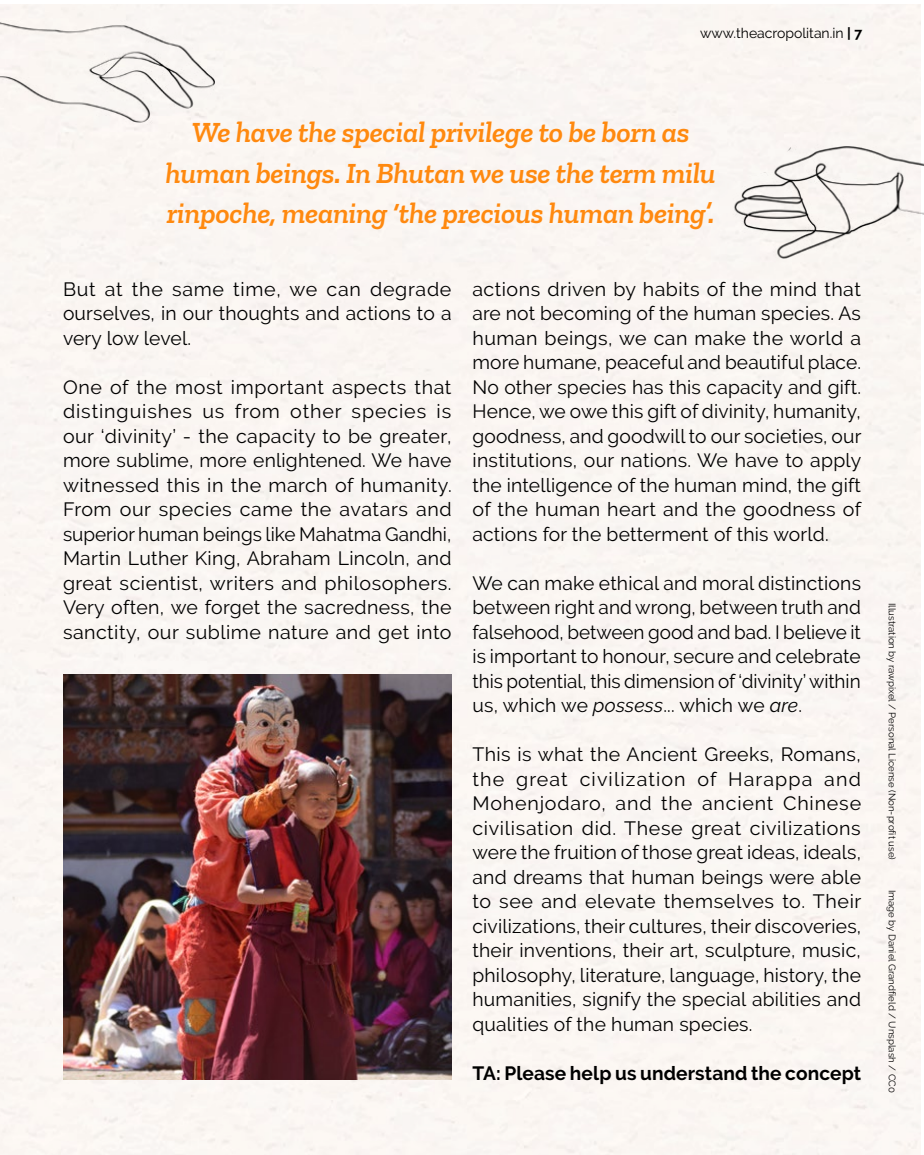
<style>
.page{position:relative;width:924px;height:1155px;background:#fff}
.page>*{position:absolute;margin:0;border:0;box-sizing:border-box;transform-origin:0 0}
.t1{font:italic 600 29.75px/40.2px "Zilla Slab";letter-spacing:-.01em;color:#ff890f;text-align:center}
.t2{font:19.25px/24.5px "Raleway";letter-spacing:.01em;color:#000;text-align:justify}
.t3{font:700 19.25px "Raleway";letter-spacing:.005em;color:#000}
.t4{font:14px "Raleway";color:#000}
.t5{font:9.62px "Raleway";color:#000}
.s1{font-weight:700}
.s2{font-style:italic}
</style>
<div class="page">
<div style="left:0;top:5px;width:920px;height:1150px;background:#faf6f2"></div>
<img style="left:0;top:13px;width:215px;height:115px">
<img style="left:693px;top:138px;width:231px;height:132px">
<img style="left:63px;top:675px;width:389px;height:405px">
<p class="t4" style="left:700px;top:25px;width:164px">www.theacropolitan.in <span class="s1">| 7</span></p>
<h1 class="t1" style="left:166px;top:112px;width:552px">We have the special privilege to be born as human beings. In Bhutan we use the term milu rinpoche, meaning ‘the precious human being’.</h1>
<p class="t2" style="left:63px;top:277px;width:390px">But at the same time, we can degrade ourselves, in our thoughts and actions to a very low level.</p>
<p class="t2" style="left:63px;top:375px;width:390px">One of the most important aspects that distinguishes us from other species is our ‘divinity’ - the capacity to be greater, more sublime, more enlightened. We have witnessed this in the march of humanity.<br>From our species came the avatars and superior human beings like Mahatma Gandhi, Martin Luther King, Abraham Lincoln, and great scientist, writers and philosophers.<br>Very often, we forget the sacredness, the sanctity, our sublime nature and get into</p>
<p class="t2" style="left:472px;top:277px;width:390px">actions driven by habits of the mind that are not becoming of the human species. As human beings, we can make the world a more humane, peaceful and beautiful place.<br>No other species has this capacity and gift.<br>Hence, we owe this gift of divinity, humanity, goodness, and goodwill to our societies, our institutions, our nations. We have to apply the intelligence of the human mind, the gift of the human heart and the goodness of actions for the betterment of this world.</p>
<p class="t2" style="left:472px;top:571px;width:390px">We can make ethical and moral distinctions between right and wrong, between truth and falsehood, between good and bad. I believe it is important to honour, secure and celebrate this potential, this dimension of ‘divinity’ within us, which we <span class="s2">possess</span>... which we <span class="s2">are</span>.</p>
<p class="t2" style="left:472px;top:742px;width:390px">This is what the Ancient Greeks, Romans, the great civilization of Harappa and Mohenjodaro, and the ancient Chinese civilisation did. These great civilizations were the fruition of those great ideas, ideals, and dreams that human beings were able to see and elevate themselves to. Their civilizations, their cultures, their discoveries, their inventions, their art, sculpture, music, philosophy, literature, language, history, the humanities, signify the special abilities and qualities of the human species.</p>
<p class="t3" style="left:472px;top:1062px;width:390px">TA: Please help us understand the concept</p>
<p class="t5" style="left:898px;top:603px;width:259px;rotate:90deg">Illustration by rawpixel / Personal License (Non-profit use)</p>
<p class="t5" style="left:898px;top:890px;width:204px;rotate:90deg">Image by Daniel Grandfield / Unsplash / CC0</p>
</div>
